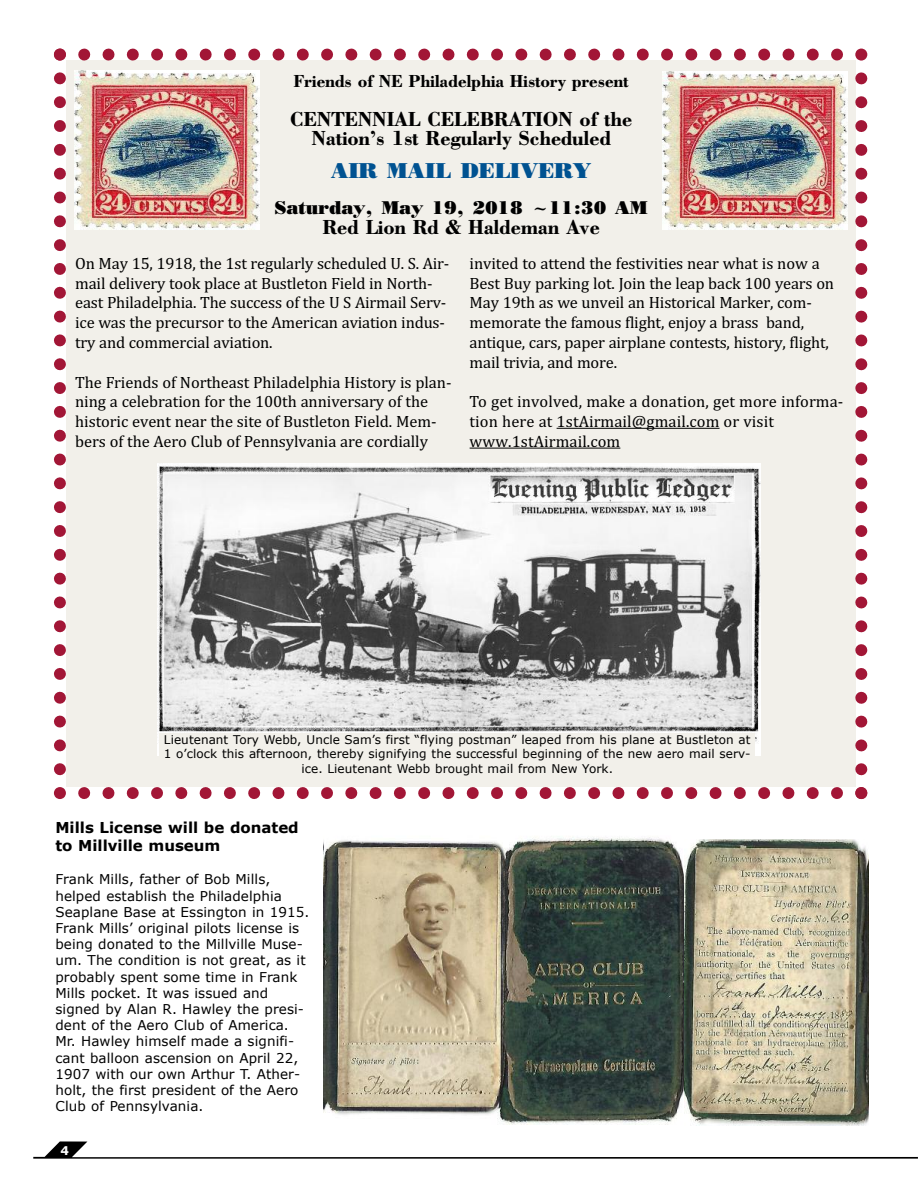
<style>
.page{position:relative;width:918px;height:1188px;background:#fff}
.page>*{position:absolute;margin:0;border:0;box-sizing:border-box;transform-origin:0 0}
.t1{font:700 21px/19.5px "Bodoni";letter-spacing:-.01em;color:#000;text-align:center}
.t2{font:900 21px "Bodoni";letter-spacing:-.015em;color:#005291}
.t3{font:700 18px "Bodoni";letter-spacing:-.01em;color:#000}
.t4{font:900 18px "Bodoni";letter-spacing:-.015em;color:#000}
.t5{font:16.5px/19.8px "Cambria";letter-spacing:-.01em;color:#000}
.t6{font:700 15px/18px "Verdana";color:#000}
.t7{font:13.5px/16.2px "Verdana";letter-spacing:.005em;color:#000}
.t8{font:12px/14.4px "Verdana";letter-spacing:.005em;color:#000;text-align:center}
.t9{font:700 12px "Verdana";color:#fff}
</style>
<div class="page">
<div style="left:66px;top:61px;width:789px;height:726px;background:#f2f0ea"></div>
<svg style="left:54px;top:72px;width:12px;height:727px"></svg>
<svg style="left:54px;top:49px;width:795px;height:12px"></svg>
<svg style="left:855px;top:49px;width:12px;height:732px"></svg>
<svg style="left:78px;top:787px;width:789px;height:12px"></svg>
<svg style="left:33px;top:1141px;width:885px;height:18px"></svg>
<hr style="left:557px;top:428px;width:163px;height:1px;background:#000">
<hr style="left:470px;top:448px;width:150px;height:1px;background:#000">
<img style="left:158px;top:463px;width:602px;height:292px">
<div style="left:159px;top:733px;width:596px;height:49px;background:#f2f0ea"></div>
<img style="left:324px;top:837px;width:361px;height:287px">
<img style="left:75px;top:71px;width:185px;height:159px">
<img style="left:663px;top:71px;width:185px;height:159px">
<img style="left:685px;top:840px;width:184px;height:285px">
<p class="t3" style="left:294px;top:70px;width:337px">Friends of NE Philadelphia History present</p>
<p class="t1" style="left:290px;top:109px;width:344px">CENTENNIAL CELEBRATION of the<br>Nation’s 1st Regularly Scheduled</p>
<p class="t2" style="left:331px;top:159px;width:262px">AIR MAIL DELIVERY</p>
<p class="t4" style="left:275px;top:198px;width:375px">Saturday, May 19, 2018 ~11:30 AM</p>
<p class="t1" style="left:322px;top:217px;width:279px">Red Lion Rd &amp; Haldeman Ave</p>
<p class="t5" style="left:75px;top:253px;width:376px">On May 15, 1918, the 1st regularly scheduled U. S. Air&shy;mail delivery took place at Bustleton Field in North&shy;east Philadelphia. The success of the U S Airmail Serv&shy;ice was the precursor to the American aviation indus&shy;try and commercial aviation.</p>
<p class="t5" style="left:75px;top:372px;width:378px">The Friends of Northeast Philadelphia History is plan&shy;ning a celebration for the 100th anniversary of the historic event near the site of Bustleton Field. Mem&shy;bers of the Aero Club of Pennsylvania are cordially</p>
<p class="t5" style="left:470px;top:253px;width:366px">invited to attend the festivities near what is now a Best Buy parking lot. Join the leap back 100 years on May 19th as we unveil an Historical Marker, com&shy;memorate the famous flight, enjoy a brass band, antique, cars, paper airplane contests, history, flight, mail trivia, and more.</p>
<p class="t5" style="left:470px;top:392px;width:375px">To get involved, make a donation, get more informa&shy;tion here at 1stAirmail@gmail.com or visit www.1stAirmail.com</p>
<p class="t8" style="left:164px;top:732px;width:588px">Lieutenant Tory Webb, Uncle Sam’s first “flying postman” leaped from his plane at Bustleton at<br>1 o’clock this afternoon, thereby signifying the successful beginning of the new aero mail serv&shy;ice. Lieutenant Webb brought mail from New York.</p>
<p class="t6" style="left:55px;top:818px;width:245px">Mills License will be donated to Millville museum</p>
<p class="t7" style="left:55px;top:871px;width:255px">Frank Mills, father of Bob Mills, helped establish the Philadelphia Seaplane Base at Essington in 1915.<br>Frank Mills’ original pilots license is being donated to the Millville Muse&shy;um. The condition is not great, as it probably spent some time in Frank Mills pocket. It was issued and signed by Alan R. Hawley the presi&shy;dent of the Aero Club of America.<br>Mr. Hawley himself made a signifi&shy;cant balloon ascension on April 22, 1907 with our own Arthur T. Ather&shy;holt, the first president of the Aero Club of Pennsylvania.</p>
<p class="t9" style="left:61px;top:1143px;width:10px">4</p>
</div>
